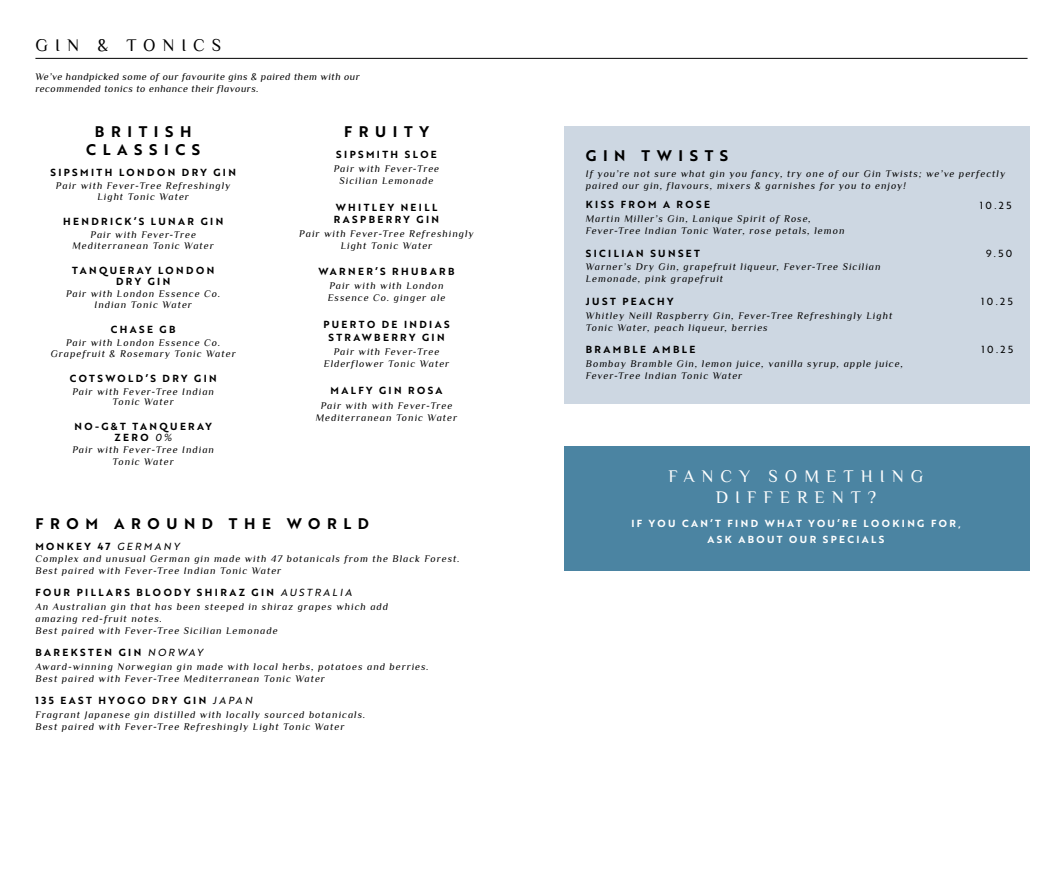
<style>
.page{position:relative;width:1063px;height:886px;background:#fff}
.page>*{position:absolute;margin:0;border:0;box-sizing:border-box;transform-origin:0 0}
.t1{font:17.5px/21px "Philosopher";letter-spacing:.4em;color:#fff;text-align:center}
.t2{font:17.5px "Philosopher";letter-spacing:.4em;color:#000}
.t3{font:15px/18px "Brother 1816 Bold";letter-spacing:.44em;color:#000;text-align:center}
.t4{font:italic 10px/12px "Philosopher";letter-spacing:.1em;color:#000;text-align:center}
.t5{font:10px/10.9px "Brother 1816 Bold";letter-spacing:.24em;color:#000;text-align:center}
.t6{font:italic 10px/12px "Philosopher";letter-spacing:.05em;color:#000}
.t7{font:10px/16.2px "Brother 1816 Bold";letter-spacing:.24em;color:#fff;text-align:center}
.t8{font:10px "Brother 1816 Regular";letter-spacing:.24em;color:#000}
.s1{font-family:"Brother 1816 Regular Italic"}
</style>
<div class="page">
<div style="left:564px;top:126px;width:466px;height:278px;background:#cdd7e2"></div>
<hr style="left:35px;top:58px;width:993px;height:1px;background:#000">
<div style="left:564px;top:447px;width:466px;height:124px;background:#4b84a2"></div>
<h1 class="t2" style="left:35px;top:34px;width:187px">GIN &amp; TONICS</h1>
<p class="t6" style="left:35px;top:71px;width:326px">We’ve handpicked some of our favourite gins &amp; paired them with our recommended tonics to enhance their flavours.</p>
<h2 class="t3" style="left:86px;top:122px;width:115px">BRITISH<br>CLASSICS</h2>
<p class="t5" style="left:50px;top:167px;width:187px">SIPSMITH LONDON DRY GIN</p>
<p class="t4" style="left:56px;top:180px;width:176px;line-height:10.9px">Pair with Fever-Tree Refreshingly<br>Light Tonic Water</p>
<p class="t5" style="left:63px;top:216px;width:162px">HENDRICK’S LUNAR GIN</p>
<p class="t4" style="left:73px;top:229px;width:143px;line-height:10.9px">Pair with Fever-Tree<br>Mediterranean Tonic Water</p>
<p class="t5" style="left:72px;top:264px;width:144px">TANQUERAY LONDON<br>DRY GIN</p>
<p class="t4" style="left:66px;top:288px;width:156px;line-height:10.9px">Pair with London Essence Co.<br>Indian Tonic Water</p>
<p class="t5" style="left:111px;top:324px;width:66px">CHASE GB</p>
<p class="t4" style="left:51px;top:337px;width:187px;line-height:10.9px">Pair with London Essence Co.<br>Grapefruit &amp; Rosemary Tonic Water</p>
<p class="t5" style="left:70px;top:372px;width:149px">COTSWOLD’S DRY GIN</p>
<p class="t4" style="left:72px;top:386px;width:143px;line-height:10.9px">Pair with Fever-Tree Indian<br>Tonic Water</p>
<p class="t5" style="left:75px;top:421px;width:139px">NO-G&amp;T TANQUERAY<br>ZERO <span class="s1">0%</span></p>
<p class="t4" style="left:72px;top:444px;width:143px;line-height:11.6px">Pair with Fever-Tree Indian<br>Tonic Water</p>
<h2 class="t3" style="left:344px;top:122px;width:86px">FRUITY</h2>
<p class="t5" style="left:336px;top:149px;width:102px">SIPSMITH SLOE</p>
<p class="t4" style="left:334px;top:163px;width:107px">Pair with Fever-Tree<br>Sicilian Lemonade</p>
<p class="t5" style="left:334px;top:201px;width:107px;line-height:12.2px;text-align:left">WHITLEY NEILL<br>RASPBERRY GIN</p>
<p class="t4" style="left:299px;top:227px;width:176px">Pair with Fever-Tree Refreshingly<br>Light Tonic Water</p>
<p class="t5" style="left:319px;top:266px;width:137px">WARNER’S RHUBARB</p>
<p class="t4" style="left:328px;top:280px;width:119px;text-align:left">Pair with with London<br>Essence Co. ginger ale</p>
<p class="t5" style="left:323px;top:318px;width:128px;line-height:12.6px">PUERTO DE INDIAS<br>STRAWBERRY GIN</p>
<p class="t4" style="left:324px;top:345px;width:127px;line-height:12.5px">Pair with Fever-Tree<br>Elderflower Tonic Water</p>
<p class="t5" style="left:330px;top:385px;width:114px">MALFY GIN ROSA</p>
<p class="t4" style="left:316px;top:399px;width:143px;line-height:12.5px">Pair with with Fever-Tree<br>Mediterranean Tonic Water</p>
<h2 class="t3" style="left:35px;top:513px;width:335px">FROM AROUND THE WORLD</h2>
<p class="t5" style="left:35px;top:541px;width:146px">MONKEY 47 <span class="s1">GERMANY</span></p>
<p class="t4" style="left:35px;top:553px;width:426px;text-align:left">Complex and unusual German gin made with 47 botanicals from the Black Forest.<br>Best paired with Fever-Tree Indian Tonic Water</p>
<p class="t5" style="left:35px;top:586px;width:318px">FOUR PILLARS BLOODY SHIRAZ GIN <span class="s1">AUSTRALIA</span></p>
<p class="t4" style="left:35px;top:600px;width:354px;text-align:left">An Australian gin that has been steeped in shiraz grapes which add amazing red-fruit notes.<br>Best paired with Fever-Tree Sicilian Lemonade</p>
<p class="t5" style="left:35px;top:647px;width:169px">BAREKSTEN GIN <span class="s1">NORWAY</span></p>
<p class="t4" style="left:35px;top:660px;width:395px;text-align:left">Award-winning Norwegian gin made with local herbs, potatoes and berries.<br>Best paired with Fever-Tree Mediterranean Tonic Water</p>
<p class="t5" style="left:35px;top:695px;width:218px">135 EAST HYOGO DRY GIN <span class="s1">JAPAN</span></p>
<p class="t4" style="left:35px;top:709px;width:332px;text-align:left">Fragrant Japanese gin distilled with locally sourced botanicals.<br>Best paired with Fever-Tree Refreshingly Light Tonic Water</p>
<h2 class="t3" style="left:586px;top:146px;width:144px">GIN TWISTS</h2>
<p class="t4" style="left:586px;top:168px;width:421px;text-align:left">If you’re not sure what gin you fancy, try one of our Gin Twists; we’ve perfectly paired our gin, flavours, mixers &amp; garnishes for you to enjoy!</p>
<p class="t5" style="left:586px;top:199px;width:126px">KISS FROM A ROSE</p>
<p class="t8" style="left:980px;top:197px;width:33px">10.25</p>
<p class="t4" style="left:586px;top:213px;width:260px;text-align:left">Martin Miller’s Gin, Lanique Spirit of Rose,<br>Fever-Tree Indian Tonic Water, rose petals, lemon</p>
<p class="t5" style="left:586px;top:247px;width:116px">SICILIAN SUNSET</p>
<p class="t8" style="left:986px;top:246px;width:28px">9.50</p>
<p class="t4" style="left:586px;top:261px;width:296px;text-align:left">Warner’s Dry Gin, grapefruit liqueur, Fever-Tree Sicilian<br>Lemonade, pink grapefruit</p>
<p class="t5" style="left:586px;top:295px;width:89px">JUST PEACHY</p>
<p class="t8" style="left:981px;top:294px;width:33px">10.25</p>
<p class="t4" style="left:586px;top:309px;width:308px;text-align:left">Whitley Neill Raspberry Gin, Fever-Tree Refreshingly Light<br>Tonic Water, peach liqueur, berries</p>
<p class="t5" style="left:586px;top:344px;width:111px">BRAMBLE AMBLE</p>
<p class="t8" style="left:981px;top:342px;width:33px">10.25</p>
<p class="t4" style="left:586px;top:357px;width:319px;line-height:12.5px;text-align:left">Bombay Bramble Gin, lemon juice, vanilla syrup, apple juice,<br>Fever-Tree Indian Tonic Water</p>
<h1 class="t1" style="left:669px;top:466px;width:256px">FANCY SOMETHING<br>DIFFERENT?</h1>
<p class="t7" style="left:631px;top:514px;width:331px">IF YOU CAN’T FIND WHAT YOU’RE LOOKING FOR,<br>ASK ABOUT OUR SPECIALS</p>
</div>
